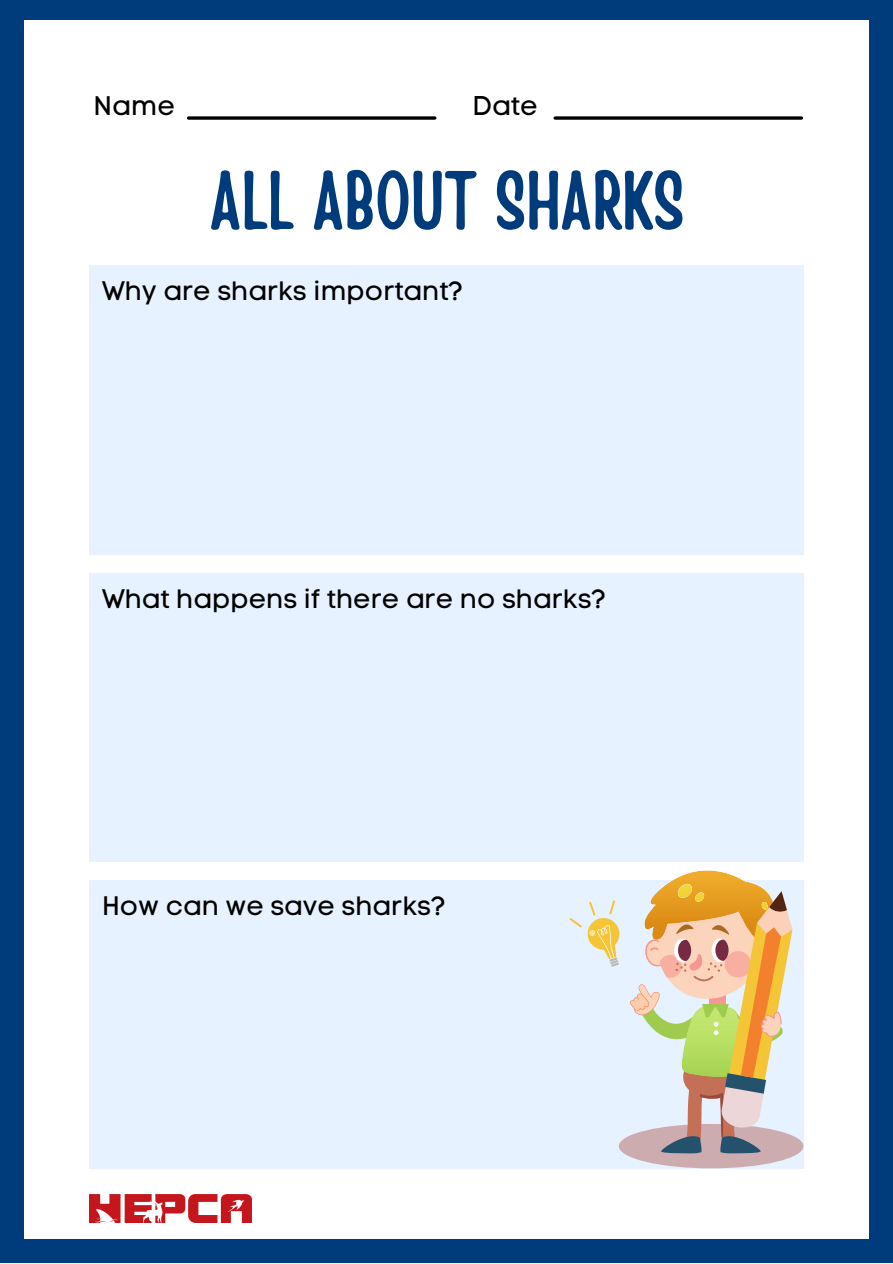
<style>
.page{position:relative;width:893px;height:1264px;background:#fff}
.page>*{position:absolute;margin:0;border:0;box-sizing:border-box;transform-origin:0 0}
.t1{font:82.5px "Handy Casual Condensed";color:#003c7b}
.t2{font:26.85px "Code Pro Normal LC";color:#000}
.t3{font:26.55px "Code Pro Normal LC";color:#000}
</style>
<div class="page">
<div style="left:0;top:0;width:892px;height:1262px;background:#003c7b"></div>
<div style="left:24px;top:20px;width:844px;height:1219px;background:#fff"></div>
<svg style="left:188px;top:116px;width:247px;height:4px"></svg>
<svg style="left:555px;top:116px;width:246px;height:4px"></svg>
<div style="left:89px;top:879px;width:714px;height:289px;background:#e6f2ff"></div>
<div style="left:89px;top:265px;width:714px;height:289px;background:#e6f2ff"></div>
<div style="left:89px;top:573px;width:714px;height:288px;background:#e6f2ff"></div>
<div style="left:618px;top:1123px;width:185px;height:45px;background:#cdacb0;border-radius:50%"></div>
<svg style="left:569px;top:900px;width:51px;height:66px"></svg>
<svg style="left:629px;top:870px;width:163px;height:283px"></svg>
<img style="left:89px;top:1194px;width:162px;height:28px">
<p class="t2" style="left:94px;top:89px;width:83px">Name</p>
<p class="t2" style="left:472px;top:89px;width:67px">Date</p>
<h1 class="t1" style="left:210px;top:146px;width:476px">ALL ABOUT SHARKS</h1>
<p class="t3" style="left:102px;top:275px;width:362px">Why are sharks important?</p>
<p class="t3" style="left:102px;top:582px;width:505px">What happens if there are no sharks?</p>
<p class="t3" style="left:102px;top:889px;width:345px">How can we save sharks?</p>
</div>
